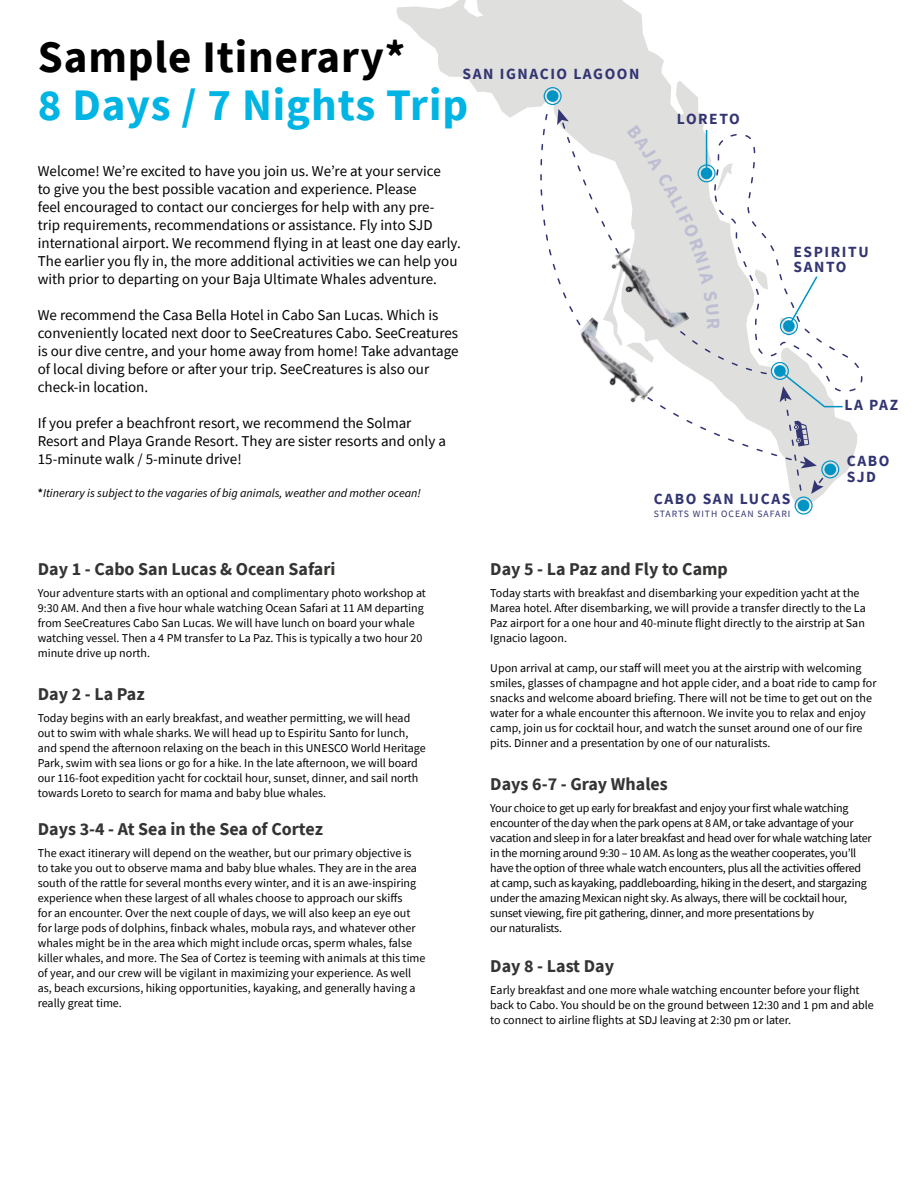
<style>
.page{position:relative;width:918px;height:1188px;background:#fff}
.page>*{position:absolute;margin:0;border:0;box-sizing:border-box;transform-origin:0 0}
.t1{font:700 45px "Source Sans Pro";letter-spacing:.02em;color:#00b4e3}
.t2{font:700 45px "Source Sans Pro";letter-spacing:.02em;color:#000}
.t3{font:700 18px "Source Sans Pro";color:#343433}
.t4{font:700 15.6px/15.9px "Source Sans Pro";letter-spacing:.1em;color:#323572}
.t5{font:15px/18px "Source Sans Pro";color:#000}
.t6{font:12px/15px "Source Sans Pro";color:#000}
.t7{font:12px/15px "Source Sans Pro";letter-spacing:-.02em;color:#000}
.t8{font:italic 12px "Source Sans Pro";color:#000}
.t9{font:9.6px "Source Sans Pro";letter-spacing:.1em;color:#323572}
.s1{font-weight:600;font-style:normal}
</style>
<div class="page">
<svg style="left:396px;top:0;width:303px;height:118px;fill:#dfdfde"></svg>
<svg style="left:544px;top:87px;width:25px;height:26px"></svg>
<svg style="left:513px;top:113px;width:191px;height:199px"></svg>
<img style="left:576px;top:317px;width:27px;height:48px">
<svg style="left:603px;top:125px;width:260px;height:390px"></svg>
<h1 class="t2" style="left:38px;top:26px;width:369px">Sample Itinerary*</h1>
<h3 class="t4" style="left:463px;top:65px;width:178px">SAN IGNACIO LAGOON</h3>
<h1 class="t1" style="left:38px;top:74px;width:432px">8 Days / 7 Nights Trip</h1>
<p class="t5" style="left:38px;top:162px;width:425px">Welcome! We’re excited to have you join us. We’re at your service<br>to give you the best possible vacation and experience. Please<br>feel encouraged to contact our concierges for help with any pre-<br>trip requirements, recommendations or assistance. Fly into SJD international airport. We recommend flying in at least one day early.<br>The earlier you fly in, the more additional activities we can help you with prior to departing on your Baja Ultimate Whales adventure.</p>
<p class="t5" style="left:38px;top:306px;width:422px">We recommend the Casa Bella Hotel in Cabo San Lucas. Which is conveniently located next door to SeeCreatures Cabo. SeeCreatures is our dive centre, and your home away from home! Take advantage of local diving before or after your trip. SeeCreatures is also our check-in location.</p>
<p class="t5" style="left:38px;top:414px;width:410px">If you prefer a beachfront resort, we recommend the Solmar<br>Resort and Playa Grande Resort. They are sister resorts and only a<br>15-minute walk / 5-minute drive!</p>
<p class="t8" style="left:38px;top:485px;width:385px"><span class="s1">*</span>Itinerary is subject to the vagaries of big animals, weather and mother ocean!</p>
<h3 class="t4" style="left:677px;top:110px;width:64px">LORETO</h3>
<h3 class="t4" style="left:794px;top:243px;width:77px">ESPIRITU<br>SANTO</h3>
<h3 class="t4" style="left:845px;top:397px;width:55px">LA PAZ</h3>
<h3 class="t4" style="left:847px;top:452px;width:44px">CABO<br>SJD</h3>
<h3 class="t4" style="left:654px;top:491px;width:138px">CABO SAN LUCAS</h3>
<p class="t9" style="left:654px;top:507px;width:138px">STARTS WITH OCEAN SAFARI</p>
<h2 class="t3" style="left:38px;top:557px;width:299px">Day 1 - Cabo San Lucas &amp; Ocean Safari</h2>
<p class="t6" style="left:38px;top:586px;width:390px">Your adventure starts with an optional and complimentary photo workshop at 9:30 AM. And then a five hour whale watching Ocean Safari at 11 AM departing from SeeCreatures Cabo San Lucas. We will have lunch on board your whale watching vessel. Then a 4 PM transfer to La Paz. This is typically a two hour 20 minute drive up north.</p>
<h2 class="t3" style="left:38px;top:681px;width:108px">Day 2 - La Paz</h2>
<p class="t6" style="left:38px;top:710px;width:390px">Today begins with an early breakfast, and weather permitting, we will head out to swim with whale sharks. We will head up to Espiritu Santo for lunch, and spend the afternoon relaxing on the beach in this UNESCO World Heritage Park, swim with sea lions or go for a hike. In the late afternoon, we will board our 116-foot expedition yacht for cocktail hour, sunset, dinner, and sail north towards Loreto to search for mama and baby blue whales.</p>
<h2 class="t3" style="left:38px;top:816px;width:287px">Days 3-4 - At Sea in the Sea of Cortez</h2>
<p class="t6" style="left:38px;top:845px;width:389px">The exact itinerary will depend on the weather, but our primary objective is<br>to take you out to observe mama and baby blue whales. They are in the area south of the rattle for several months every winter, and it is an awe-inspiring experience when these largest of all whales choose to approach our skiffs<br>for an encounter. Over the next couple of days, we will also keep an eye out for large pods of dolphins, finback whales, mobula rays, and whatever other whales might be in the area which might include orcas, sperm whales, false killer whales, and more. The Sea of Cortez is teeming with animals at this time of year, and our crew will be vigilant in maximizing your experience. As well as, beach excursions, hiking opportunities, kayaking, and generally having a really great time.</p>
<h2 class="t3" style="left:490px;top:557px;width:239px">Day 5 - La Paz and Fly to Camp</h2>
<p class="t6" style="left:490px;top:586px;width:377px">Today starts with breakfast and disembarking your expedition yacht at the Marea hotel. After disembarking, we will provide a transfer directly to the La Paz airport for a one hour and 40-minute flight directly to the airstrip at San Ignacio lagoon.</p>
<p class="t6" style="left:490px;top:661px;width:388px">Upon arrival at camp, our staff will meet you at the airstrip with welcoming smiles, glasses of champagne and hot apple cider, and a boat ride to camp for snacks and welcome aboard briefing. There will not be time to get out on the water for a whale encounter this afternoon. We invite you to relax and enjoy camp, join us for cocktail hour, and watch the sunset around one of our fire pits. Dinner and a presentation by one of our naturalists.</p>
<h2 class="t3" style="left:490px;top:771px;width:179px">Days 6-7 - Gray Whales</h2>
<p class="t7" style="left:490px;top:800px;width:383px">Your choice to get up early for breakfast and enjoy your first whale watching encounter of the day when the park opens at 8 AM, or take advantage of your vacation and sleep in for a later breakfast and head over for whale watching later in the morning around 9:30 – 10 AM. As long as the weather cooperates, you’ll have the option of three whale watch encounters, plus all the activities offered at camp, such as kayaking, paddleboarding, hiking in the desert, and stargazing under the amazing Mexican night sky. As always, there will be cocktail hour, sunset viewing, fire pit gathering, dinner, and more presentations by<br>our naturalists.</p>
<h2 class="t3" style="left:490px;top:953px;width:125px">Day 8 - Last Day</h2>
<p class="t6" style="left:490px;top:982px;width:385px">Early breakfast and one more whale watching encounter before your flight back to Cabo. You should be on the ground between 12:30 and 1 pm and able to connect to airline flights at SDJ leaving at 2:30 pm or later.</p>
</div>
